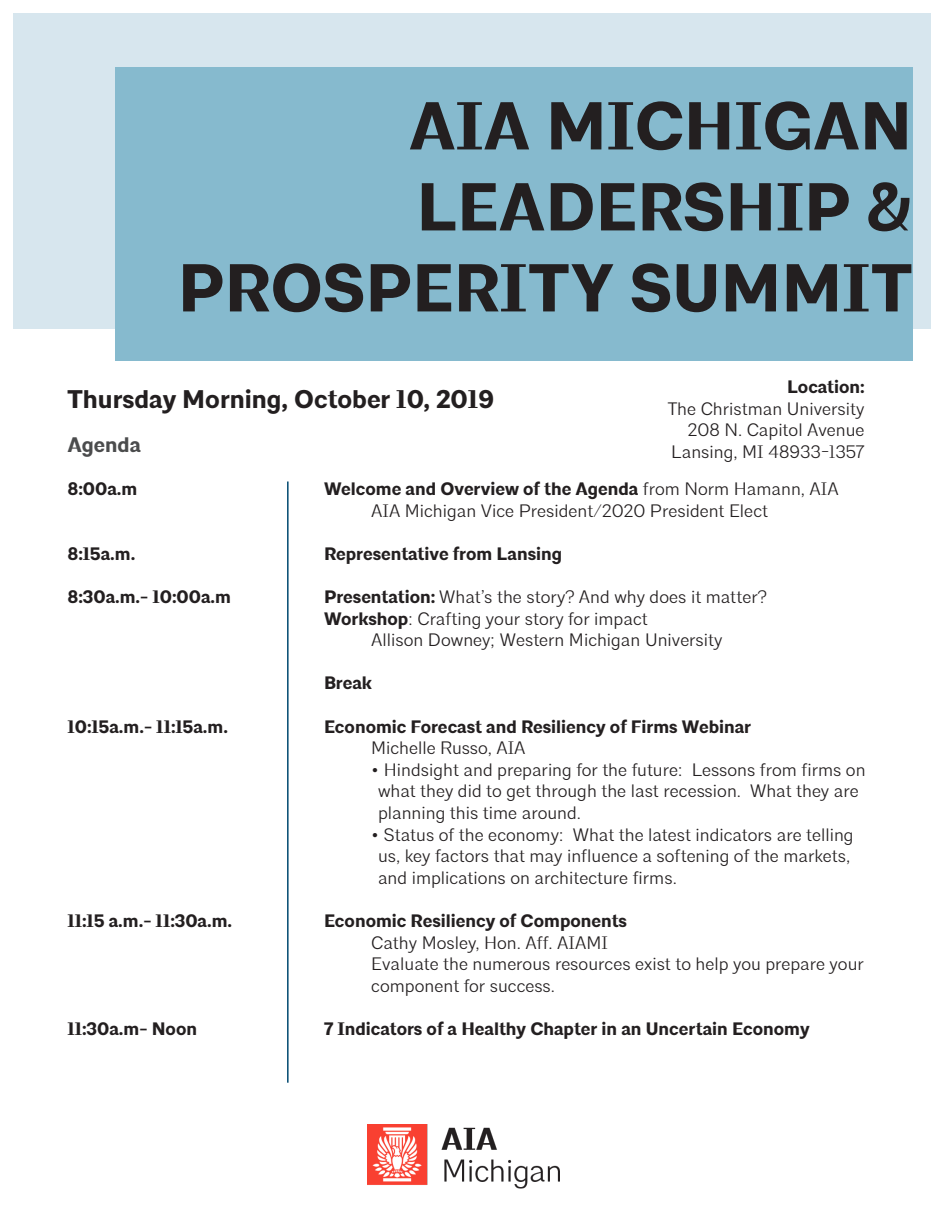
<style>
.page{position:relative;width:945px;height:1215px;background:#fff}
.page>*{position:absolute;margin:0;border:0;box-sizing:border-box;transform-origin:0 0}
.t1{font:700 67.5px "Architype";color:#231f20}
.t2{font:700 25.5px "Architype";color:#231f20}
.t3{font:700 21px "Architype";color:#4b4c4d}
.t4{font:300 18px/21.6px "Architype";color:#231f20}
.t5{font:700 18px "Architype";color:#231f20}
.s1{font-weight:300}
.s2{font-weight:700}
</style>
<div class="page">
<div style="left:14px;top:14px;width:918px;height:315px;background:#d7e6ee"></div>
<div style="left:115px;top:68px;width:797px;height:293px;background:#86bace"></div>
<img style="left:368px;top:1125px;width:192px;height:64px">
<hr style="left:287px;top:482px;width:2px;height:601px;background:#00496f">
<p class="t1" style="left:409px;top:85px;width:505px">AIA MICHIGAN</p>
<p class="t1" style="left:416px;top:166px;width:497px">LEADERSHIP &amp;</p>
<p class="t1" style="left:178px;top:247px;width:736px">PROSPERITY SUMMIT</p>
<p class="t2" style="left:68px;top:383px;width:428px">Thursday Morning, October 10, 2019</p>
<p class="t3" style="left:68px;top:432px;width:75px">Agenda</p>
<p class="t5" style="left:787px;top:376px;width:79px">Location:</p>
<p class="t4" style="left:668px;top:398px;width:198px">The Christman University</p>
<p class="t4" style="left:688px;top:420px;width:178px">208 N. Capitol Avenue</p>
<p class="t4" style="left:671px;top:441px;width:195px">Lansing, MI 48933-1357</p>
<p class="t5" style="left:68px;top:478px;width:71px">8:00a.m</p>
<p class="t5" style="left:68px;top:543px;width:69px">8:15a.m.</p>
<p class="t5" style="left:68px;top:586px;width:165px">8:30a.m.- 10:00a.m</p>
<p class="t5" style="left:68px;top:715px;width:162px">10:15a.m.- 11:15a.m.</p>
<p class="t5" style="left:68px;top:910px;width:166px">11:15 a.m.- 11:30a.m.</p>
<p class="t5" style="left:68px;top:1018px;width:131px">11:30a.m- Noon</p>
<p class="t5" style="left:324px;top:478px;width:516px">Welcome and Overview of the Agenda <span class="s1">from Norm Hamann, AIA</span></p>
<p class="t4" style="left:371px;top:500px;width:398px">AIA Michigan Vice President/2020 President Elect</p>
<p class="t5" style="left:324px;top:543px;width:240px">Representative from Lansing</p>
<p class="t4" style="left:324px;top:586px;width:444px"><span class="s2">Presentation:</span> What’s the story? And why does it matter?</p>
<p class="t4" style="left:324px;top:608px;width:325px"><span class="s2">Workshop</span>: Crafting your story for impact</p>
<p class="t4" style="left:371px;top:629px;width:353px">Allison Downey; Western Michigan University</p>
<p class="t5" style="left:324px;top:672px;width:49px">Break</p>
<p class="t5" style="left:324px;top:715px;width:429px">Economic Forecast and Resiliency of Firms Webinar</p>
<p class="t4" style="left:371px;top:737px;width:156px">Michelle Russo, AIA</p>
<p class="t4" style="left:371px;top:759px;width:496px">• Hindsight and preparing for the future: Lessons from firms on</p>
<p class="t4" style="left:378px;top:781px;width:482px">what they did to get through the last recession. What they are planning this time around.</p>
<p class="t4" style="left:371px;top:824px;width:484px">• Status of the economy: What the latest indicators are telling</p>
<p class="t4" style="left:378px;top:845px;width:474px">us, key factors that may influence a softening of the markets, and implications on architecture firms.</p>
<p class="t5" style="left:324px;top:910px;width:305px">Economic Resiliency of Components</p>
<p class="t4" style="left:371px;top:932px;width:238px">Cathy Mosley, Hon. Aff. AIAMI</p>
<p class="t4" style="left:371px;top:953px;width:494px">Evaluate the numerous resources exist to help you prepare your component for success.</p>
<p class="t5" style="left:324px;top:1018px;width:487px">7 Indicators of a Healthy Chapter in an Uncertain Economy</p>
</div>
